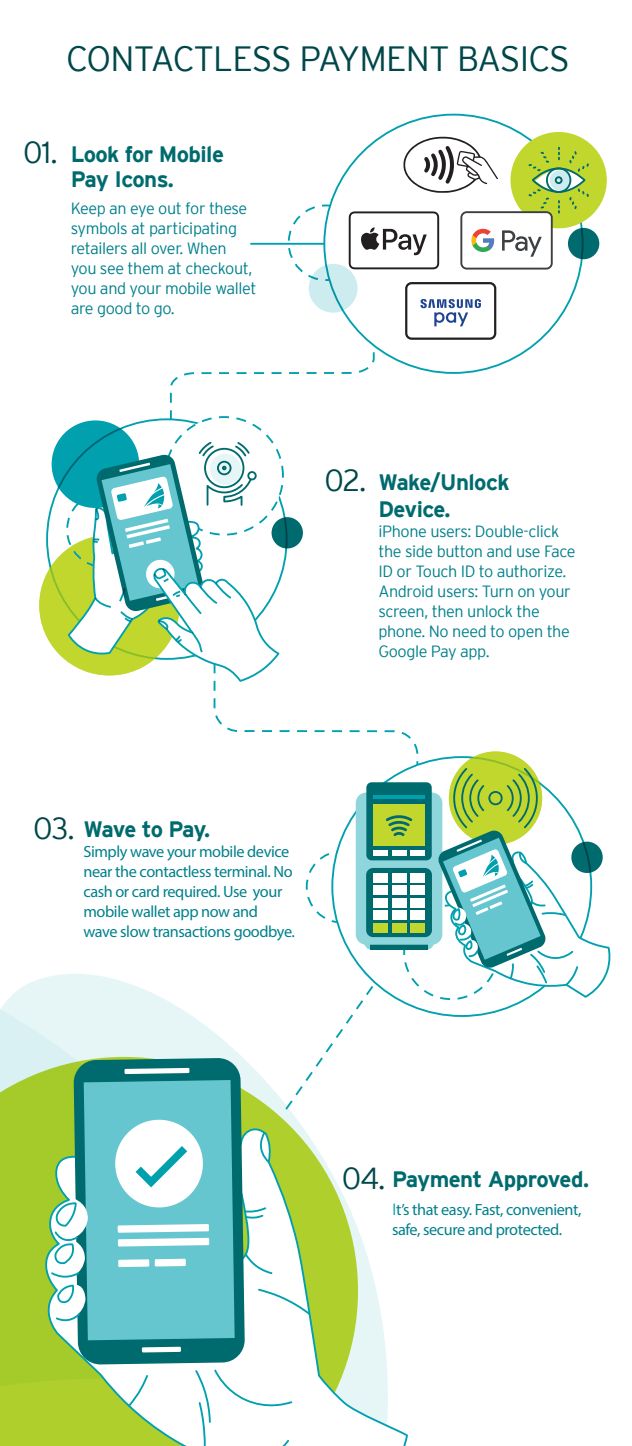
<style>
.page{position:relative;width:632px;height:1446px;background:#fff}
.page>*{position:absolute;margin:0;border:0;box-sizing:border-box;transform-origin:0 0}
.t1{font:300 35px "Interstate";letter-spacing:-.035em;color:#00474a}
.t2{font:300 30.25px "Interstate";letter-spacing:-.03em;color:#00474a}
.t3{font:700 22.25px/25px "Interstate";letter-spacing:-.025em;color:#006b6e}
.t4{font:700 22.25px "Interstate";letter-spacing:-.045em;color:#006b6e}
.t5{font:300 16.25px/20px "Interstate";letter-spacing:-.025em;color:#00808c}
.t6{font:16.25px/20px "Myriad Pro";letter-spacing:-.025em;color:#00808c}
.s1{font-family:"Interstate";font-weight:300;color:#00a0af}
</style>
<div class="page">
<svg style="left:0;top:974px;width:388px;height:82px;fill:#e6f6f7"></svg>
<svg style="left:283px;top:983px;width:97px;height:73px"></svg>
<svg style="left:169px;top:166px;width:207px;height:360px"></svg>
<svg style="left:213px;top:565px;width:206px;height:418px"></svg>
<hr style="left:250px;top:243px;width:89px;height:2px;background:#00a0af">
<div style="left:324px;top:115px;width:258px;height:258px;background:#fff;border-radius:50%"></div>
<div style="left:47px;top:419px;width:240px;height:240px;background:#fff;border-radius:50%"></div>
<div style="left:332px;top:757px;width:259px;height:259px;background:#fff;border-radius:50%"></div>
<svg style="left:0;top:1056px;width:323px;height:389px;background:#b9d760"></svg>
<svg style="left:449px;top:751px;width:93px;height:93px"></svg>
<div style="left:39px;top:535px;width:141px;height:140px;background:#c2d72e;border-radius:50%"></div>
<div style="left:52px;top:420px;width:87px;height:88px;background:#00a0af;border-radius:50%"></div>
<div style="left:309px;top:264px;width:48px;height:49px;background:#ccecef;border-radius:50%"></div>
<div style="left:510px;top:132px;width:97px;height:96px;background:#c2d72e;border-radius:50%"></div>
<div style="left:165px;top:417px;width:118px;height:117px;background:#fff;border-radius:50%"></div>
<div style="left:364px;top:924px;width:70px;height:25px;background:#8fd5dc;border-radius:7px"></div>
<svg style="left:370px;top:944px;width:58px;height:5px"></svg>
<div style="left:356px;top:792px;width:86px;height:152px;background:#8fd5dc;border-radius:10px"></div>
<div style="left:366px;top:782px;width:66px;height:78px;background:#006b6e;border-radius:5px"></div>
<svg style="left:373px;top:795px;width:52px;height:3px"></svg>
<div style="left:373px;top:804px;width:52px;height:42px;background:#c2d72e"></div>
<div style="left:392px;top:850px;width:14px;height:6px;background:#fff"></div>
<div style="left:373px;top:850px;width:15px;height:6px;background:#fff"></div>
<div style="left:410px;top:850px;width:15px;height:6px;background:#fff"></div>
<div style="left:366px;top:868px;width:66px;height:69px;background:#006b6e;border-radius:7px"></div>
<div style="left:374px;top:873px;width:14px;height:9px;background:#fff"></div>
<div style="left:374px;top:885px;width:14px;height:9px;background:#fff"></div>
<div style="left:374px;top:898px;width:14px;height:9px;background:#fff"></div>
<div style="left:374px;top:910px;width:14px;height:10px;background:#fff"></div>
<div style="left:374px;top:923px;width:14px;height:9px;background:#c2d72e"></div>
<div style="left:392px;top:873px;width:14px;height:9px;background:#fff"></div>
<div style="left:392px;top:885px;width:14px;height:9px;background:#fff"></div>
<div style="left:392px;top:898px;width:14px;height:9px;background:#fff"></div>
<div style="left:392px;top:910px;width:14px;height:10px;background:#fff"></div>
<div style="left:392px;top:923px;width:14px;height:9px;background:#c2d72e"></div>
<div style="left:410px;top:873px;width:14px;height:9px;background:#fff"></div>
<div style="left:410px;top:885px;width:14px;height:9px;background:#fff"></div>
<div style="left:410px;top:898px;width:14px;height:9px;background:#fff"></div>
<div style="left:410px;top:910px;width:14px;height:10px;background:#fff"></div>
<div style="left:410px;top:923px;width:14px;height:9px;background:#c2d72e"></div>
<div style="left:568px;top:228px;width:31px;height:31px;background:#006b6e;border-radius:50%"></div>
<svg style="left:271px;top:517px;width:32px;height:31px"></svg>
<svg style="left:437px;top:766px;width:174px;height:233px"></svg>
<svg style="left:41px;top:1128px;width:367px;height:317px"></svg>
<svg style="left:245px;top:1205px;width:23px;height:14px"></svg>
<svg style="left:245px;top:1251px;width:29px;height:24px"></svg>
<svg style="left:257px;top:1287px;width:55px;height:29px"></svg>
<svg style="left:126px;top:1373px;width:23px;height:35px"></svg>
<svg style="left:74px;top:1057px;width:171px;height:307px;background:#207e78"></svg>
<div style="left:84px;top:1080px;width:151px;height:260px;background:#66c6cf"></div>
<div style="left:115px;top:1119px;width:88px;height:88px;background:#fff;border-radius:50%"></div>
<svg style="left:124px;top:1067px;width:65px;height:7px"></svg>
<div style="left:142px;top:1346px;width:39px;height:6px;background:#fff"></div>
<svg style="left:118px;top:1224px;width:91px;height:22px"></svg>
<div style="left:118px;top:1259px;width:31px;height:8px;background:#fff"></div>
<div style="left:155px;top:1258px;width:31px;height:8px;background:#fff"></div>
<svg style="left:194px;top:1367px;width:100px;height:78px"></svg>
<svg style="left:260px;top:1130px;width:11px;height:34px"></svg>
<svg style="left:49px;top:1198px;width:39px;height:122px"></svg>
<svg style="left:135px;top:1138px;width:60px;height:54px"></svg>
<svg style="left:386px;top:815px;width:26px;height:21px"></svg>
<svg style="left:66px;top:440px;width:215px;height:243px"></svg>
<div style="left:247px;top:471px;width:10px;height:9px;border:2px solid #006b6e;border-radius:50%"></div>
<svg style="left:210px;top:453px;width:31px;height:32px"></svg>
<svg style="left:349px;top:137px;width:240px;height:132px"></svg>
<div style="left:405px;top:282px;width:91px;height:58px;border:2px solid #231f20;border-radius:5px"></div>
<svg style="left:420px;top:299px;width:61px;height:27px"></svg>
<h1 class="t1" style="left:66px;top:39px;width:505px">CONTACTLESS PAYMENT BASICS</h1>
<h2 class="t2" style="left:23px;top:135px;width:36px">01.</h2>
<h3 class="t3" style="left:71px;top:141px;width:155px">Look for Mobile<br>Pay Icons.</h3>
<p class="t5" style="left:71px;top:198px;width:187px">Keep an eye out for these symbols at participating retailers all over. When you see them at checkout, you and your mobile wallet are good to go.</p>
<h2 class="t2" style="left:324px;top:463px;width:44px">02.</h2>
<h3 class="t3" style="left:378px;top:469px;width:133px;line-height:26.8px">Wake/Unlock<br>Device.</h3>
<p class="t5" style="left:378px;top:521px;width:199px">iPhone users: Double-click the side button and use Face<br>ID or Touch ID to authorize.<br>Android users: Turn on your screen, then unlock the phone. No need to open the<br>Google Pay app.</p>
<h2 class="t2" style="left:33px;top:811px;width:43px">03.</h2>
<h3 class="t4" style="left:83px;top:817px;width:128px">Wave to Pay.</h3>
<p class="t6" style="left:83px;top:841px;width:213px">Simply wave your mobile device near the contactless terminal. No cash or card required. Use your mobile wallet app now and wave slow transactions goodbye.</p>
<h2 class="t2" style="left:342px;top:1161px;width:45px">04.</h2>
<h3 class="t3" style="left:392px;top:1166px;width:199px">Payment Approved.</h3>
<p class="t6" style="left:392px;top:1199px;width:191px"><span class="s1">I</span>t’s that easy. Fast, convenient, safe, secure and protected.</p>
</div>
